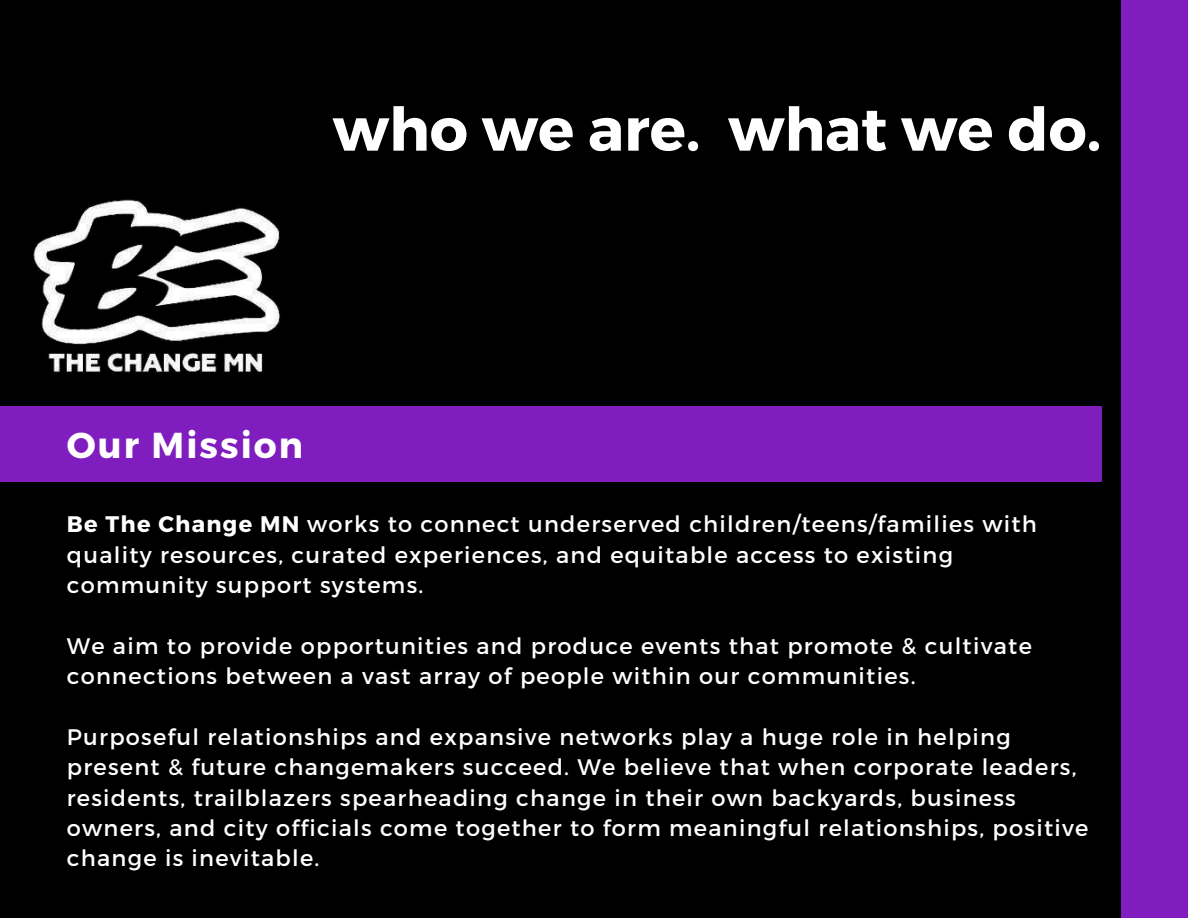
<style>
.page{position:relative;width:1188px;height:918px;background:#000}
.page>*{position:absolute;margin:0;border:0;box-sizing:border-box;transform-origin:0 0}
.t1{font:700 60px "Montserrat";color:#fff}
.t2{font:700 36px "Montserrat";letter-spacing:.055em;color:#fff}
.t3{font:22.5px/30.3px "Montserrat";letter-spacing:.055em;color:#fff}
.s1{font-weight:700}
</style>
<div class="page">
<img style="left:33px;top:199px;width:247px;height:175px">
<div style="left:1121px;top:0;width:67px;height:918px;background:#7f1dbe"></div>
<div style="left:0;top:407px;width:1101px;height:75px;background:#7f1dbe"></div>
<h1 class="t1" style="left:333px;top:90px;width:770px">who we are. what we do.</h1>
<h2 class="t2" style="left:67px;top:422px;width:238px">Our Mission</h2>
<p class="t3" style="left:67px;top:508px;width:972px"><span class="s1">Be The Change MN</span> works to connect underserved children/teens/families with quality resources, curated experiences, and equitable access to existing community support systems.</p>
<p class="t3" style="left:67px;top:629px;width:967px">We aim to provide opportunities and produce events that promote &amp; cultivate connections between a vast array of people within our communities.</p>
<p class="t3" style="left:67px;top:721px;width:1023px">Purposeful relationships and expansive networks play a huge role in helping present &amp; future changemakers succeed. We believe that when corporate leaders, residents, trailblazers spearheading change in their own backyards, business owners, and city officials come together to form meaningful relationships, positive change is inevitable.</p>
</div>
